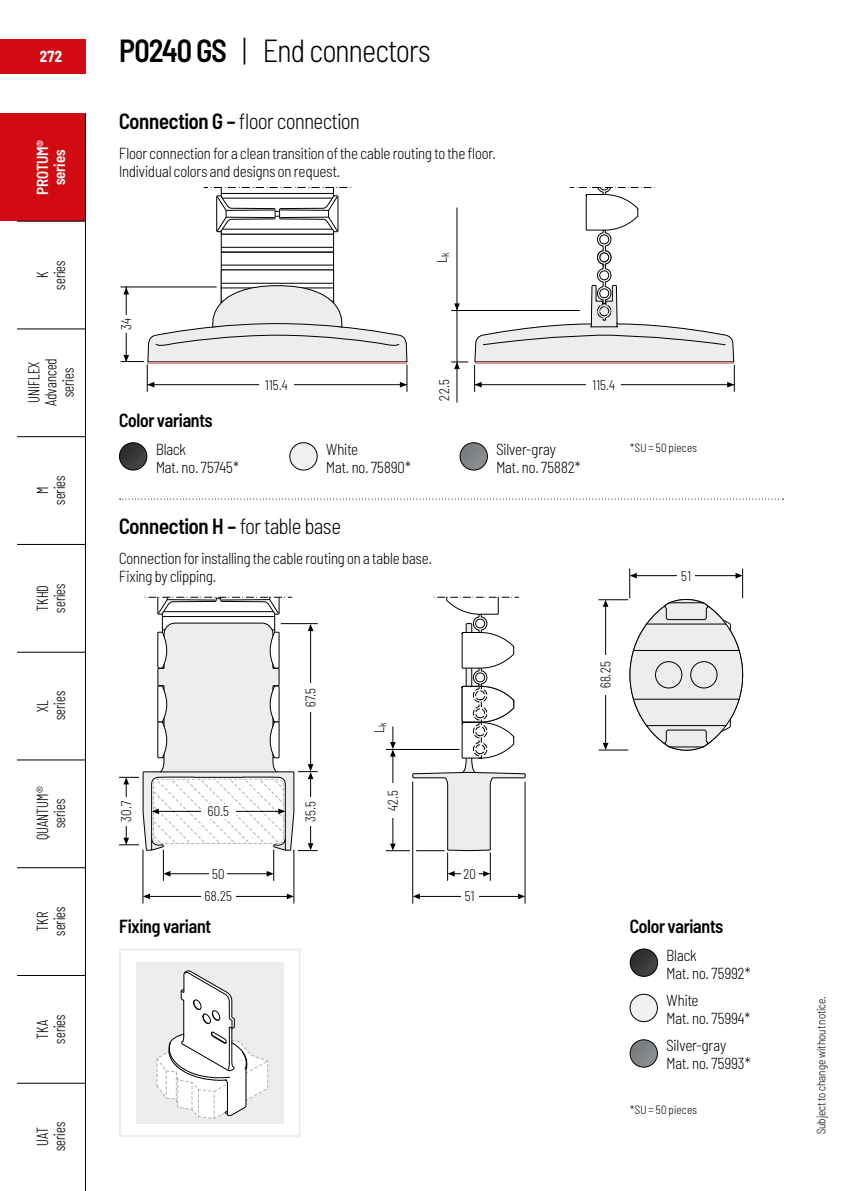
<style>
.page{position:relative;width:851px;height:1191px;background:#fff}
.page>*{position:absolute;margin:0;border:0;box-sizing:border-box;transform-origin:0 0}
.t1{font:300 semi-condensed 32px "Barlow";letter-spacing:-.02em;color:#000;scale:.95 1}
.t2{font:300 semi-condensed 22px "Barlow";letter-spacing:-.015em;color:#000;scale:.95 1}
.t3{font:600 semi-condensed 22px "Barlow";letter-spacing:-.01em;color:#000;scale:.95 1}
.t4{font:600 semi-condensed 19px "Barlow";letter-spacing:-.015em;color:#000;scale:.95 1}
.t5{font:300 semi-condensed 16px/18px "Barlow";letter-spacing:-.005em;color:#000;scale:.95 1}
.t6{font:300 16px/17px "Barlow Condensed";letter-spacing:.01em;color:#000;text-align:center;scale:.95 1}
.t7{font:600 semi-condensed 16px/17px "Barlow";letter-spacing:-.01em;color:#fff;text-align:center;scale:.95 1}
.t8{font:700 semi-condensed 16px "Barlow";color:#fff;scale:.95 1}
.t9{font:300 semi-condensed 14px "Barlow";letter-spacing:.015em;color:#000;scale:.95 1}
.t10{font:300 semi-condensed 12px "Barlow";letter-spacing:.005em;color:#000;scale:.95 1}
.s1{font-weight:600}
.s2{font-weight:300}
</style>
<div class="page">
<div style="left:0;top:113px;width:85px;height:108px;background:#d20a11"></div>
<hr style="left:412px;top:781px;width:1px;height:122px;background:#000">
<hr style="left:742px;top:568px;width:1px;height:30px;background:#000">
<hr style="left:524px;top:781px;width:1px;height:122px;background:#000">
<hr style="left:629px;top:568px;width:1px;height:30px;background:#000">
<hr style="left:415px;top:896px;width:107px;height:1px;background:#000">
<hr style="left:632px;top:575px;width:108px;height:1px;background:#000">
<svg style="left:518px;top:893px;width:7px;height:6px"></svg>
<svg style="left:629px;top:573px;width:7px;height:5px"></svg>
<svg style="left:412px;top:893px;width:8px;height:6px"></svg>
<svg style="left:735px;top:573px;width:7px;height:5px"></svg>
<hr style="left:598px;top:599px;width:30px;height:1px;background:#000">
<hr style="left:598px;top:749px;width:30px;height:1px;background:#000">
<hr style="left:605px;top:604px;width:1px;height:142px;background:#000">
<svg style="left:602px;top:743px;width:6px;height:7px"></svg>
<svg style="left:602px;top:600px;width:6px;height:7px"></svg>
<svg style="left:629px;top:598px;width:114px;height:153px"></svg>
<div style="left:655px;top:661px;width:27px;height:27px;border:1px solid #000;border-radius:50%"></div>
<div style="left:690px;top:661px;width:27px;height:27px;border:1px solid #000;border-radius:50%"></div>
<div style="left:119px;top:948px;width:181px;height:189px;background:#fff;border:2px solid #ededed"></div>
<div style="left:136px;top:962px;width:147px;height:161px;background:#ededed"></div>
<svg style="left:156px;top:970px;width:113px;height:149px"></svg>
<img style="left:630px;top:1039px;width:27px;height:28px;border-radius:14px">
<div style="left:629px;top:1039px;width:28px;height:28px;border:1px solid #000;border-radius:50%"></div>
<img style="left:630px;top:949px;width:27px;height:27px;border-radius:14px">
<div style="left:629px;top:948px;width:28px;height:28px;border:1px solid #000;border-radius:50%"></div>
<img style="left:631px;top:994px;width:26px;height:27px">
<div style="left:629px;top:994px;width:28px;height:28px;border:1px solid #000;border-radius:50%"></div>
<hr style="left:143px;top:849px;width:1px;height:54px;background:#000">
<hr style="left:163px;top:849px;width:1px;height:32px;background:#000">
<hr style="left:293px;top:849px;width:1px;height:54px;background:#000">
<hr style="left:273px;top:849px;width:1px;height:32px;background:#000">
<hr style="left:145px;top:896px;width:147px;height:1px;background:#000">
<hr style="left:167px;top:873px;width:102px;height:1px;background:#000">
<svg style="left:287px;top:893px;width:7px;height:6px"></svg>
<svg style="left:266px;top:871px;width:8px;height:5px"></svg>
<svg style="left:143px;top:893px;width:7px;height:6px"></svg>
<svg style="left:163px;top:871px;width:7px;height:5px"></svg>
<svg style="left:119px;top:597px;width:198px;height:255px"></svg>
<svg style="left:120px;top:498px;width:663px;height:1px"></svg>
<svg style="left:386px;top:597px;width:140px;height:284px"></svg>
<hr style="left:221px;top:247px;width:112px;height:1px;background:#000">
<hr style="left:221px;top:252px;width:112px;height:1px;background:#000">
<hr style="left:221px;top:265px;width:112px;height:1px;background:#000">
<hr style="left:221px;top:251px;width:112px;height:1px;background:#000">
<hr style="left:451px;top:310px;width:128px;height:1px;background:#000">
<hr style="left:456px;top:311px;width:1px;height:51px;background:#000">
<hr style="left:456px;top:362px;width:1px;height:41px;background:#000">
<hr style="left:456px;top:208px;width:1px;height:102px;background:#000">
<svg style="left:451px;top:361px;width:17px;height:8px"></svg>
<svg style="left:454px;top:303px;width:5px;height:7px"></svg>
<svg style="left:474px;top:187px;width:260px;height:205px"></svg>
<svg style="left:204px;top:187px;width:147px;height:47px"></svg>
<svg style="left:120px;top:281px;width:288px;height:111px"></svg>
<img style="left:460px;top:443px;width:27px;height:27px;border-radius:14px">
<div style="left:459px;top:442px;width:28px;height:28px;border:1px solid #000;border-radius:50%"></div>
<img style="left:119px;top:443px;width:28px;height:27px;border-radius:14px">
<div style="left:119px;top:442px;width:28px;height:28px;border:1px solid #000;border-radius:50%"></div>
<img style="left:290px;top:443px;width:27px;height:27px">
<div style="left:289px;top:442px;width:28px;height:28px;border:1px solid #000;border-radius:50%"></div>
<div style="left:0;top:40px;width:85px;height:34px;background:#d20a11"></div>
<hr style="left:17px;top:328px;width:68px;height:1px;background:#000">
<hr style="left:17px;top:436px;width:68px;height:1px;background:#000">
<hr style="left:17px;top:544px;width:68px;height:1px;background:#000">
<hr style="left:17px;top:652px;width:68px;height:1px;background:#000">
<hr style="left:17px;top:759px;width:68px;height:1px;background:#000">
<hr style="left:17px;top:867px;width:68px;height:1px;background:#000">
<hr style="left:17px;top:975px;width:68px;height:1px;background:#000">
<hr style="left:17px;top:1082px;width:68px;height:1px;background:#000">
<hr style="left:17px;top:221px;width:68px;height:1px;background:#000">
<hr style="left:85px;top:113px;width:1px;height:1078px;background:#000">
<div style="left:119px;top:315px;width:14px;height:17px;background:#fff"></div>
<div style="left:586px;top:377px;width:34px;height:15px;background:#fff"></div>
<div style="left:259px;top:377px;width:34px;height:15px;background:#fff"></div>
<div style="left:461px;top:889px;width:17px;height:14px;background:#fff"></div>
<div style="left:461px;top:866px;width:17px;height:15px;background:#fff"></div>
<div style="left:677px;top:568px;width:17px;height:15px;background:#fff"></div>
<div style="left:598px;top:655px;width:14px;height:39px;background:#fff"></div>
<div style="left:201px;top:889px;width:34px;height:14px;background:#fff"></div>
<div style="left:210px;top:866px;width:17px;height:15px;background:#fff"></div>
<div style="left:303px;top:797px;width:14px;height:28px;background:#fff"></div>
<div style="left:303px;top:683px;width:14px;height:29px;background:#fff"></div>
<div style="left:201px;top:804px;width:34px;height:14px;background:#fff"></div>
<div style="left:119px;top:797px;width:14px;height:28px;background:#fff"></div>
<div style="left:386px;top:783px;width:14px;height:34px;background:#fff"></div>
<p class="t8" style="left:40px;top:45px;width:25px">272</p>
<p class="t7" style="left:33px;top:195px;width:60px;rotate:-90deg">PROTUM® series</p>
<p class="t6" style="left:33px;top:290px;width:32px;rotate:-90deg">K series</p>
<p class="t6" style="left:24px;top:406px;width:52px;rotate:-90deg">UNIFLEX<br>Advanced series</p>
<p class="t6" style="left:33px;top:505px;width:32px;rotate:-90deg">M series</p>
<p class="t6" style="left:33px;top:612px;width:32px;text-align:left;rotate:-90deg">TKHD series</p>
<p class="t6" style="left:33px;top:720px;width:32px;rotate:-90deg">XL series</p>
<p class="t6" style="left:33px;top:840px;width:58px;rotate:-90deg">QUANTUM® series</p>
<p class="t6" style="left:33px;top:936px;width:32px;rotate:-90deg">TKR series</p>
<p class="t6" style="left:33px;top:1043px;width:32px;rotate:-90deg">TKA series</p>
<p class="t6" style="left:33px;top:1151px;width:32px;rotate:-90deg">UAT series</p>
<h1 class="t1" style="left:119px;top:28px;width:329px"><span class="s1">P0240 GS</span> | End connectors</h1>
<h2 class="t2" style="left:119px;top:105px;width:255px"><span class="s1">Connection G –</span> floor connection</h2>
<p class="t5" style="left:119px;top:143px;width:398px">Floor connection for a clean transition of the cable routing to the floor.<br>Individual colors and designs on request.</p>
<p class="t9" style="left:116px;top:330px;width:14px;rotate:-90deg">34</p>
<p class="t9" style="left:432px;top:263px;width:13px;rotate:-90deg">L<sub>k</sub></p>
<p class="t9" style="left:265px;top:374px;width:25px">115.4</p>
<p class="t9" style="left:592px;top:374px;width:25px">115.4</p>
<p class="t9" style="left:434px;top:400px;width:24px;rotate:-90deg">22.5</p>
<p class="t4" style="left:119px;top:407px;width:100px">Color variants</p>
<p class="t5" style="left:156px;top:438px;width:89px">Black<br>Mat. no. 75745*</p>
<p class="t5" style="left:326px;top:438px;width:91px">White<br>Mat. no. 75890*</p>
<p class="t5" style="left:496px;top:438px;width:91px">Silver-gray<br>Mat. no. 75882*</p>
<p class="t10" style="left:629px;top:439px;width:72px">*SU = 50 pieces</p>
<h2 class="t3" style="left:119px;top:510px;width:235px">Connection H – <span class="s2">for table base</span></h2>
<p class="t5" style="left:119px;top:548px;width:331px">Connection for installing the cable routing on a table base.<br>Fixing by clipping.</p>
<p class="t9" style="left:300px;top:707px;width:22px;rotate:-90deg">67.5</p>
<p class="t9" style="left:369px;top:733px;width:13px;rotate:-90deg">L<sub>k</sub></p>
<p class="t9" style="left:116px;top:821px;width:23px;rotate:-90deg">30.7</p>
<p class="t9" style="left:208px;top:801px;width:24px">60.5</p>
<p class="t9" style="left:300px;top:821px;width:23px;rotate:-90deg">35.5</p>
<p class="t9" style="left:382px;top:810px;width:24px;rotate:-90deg">42.5</p>
<p class="t9" style="left:212px;top:863px;width:15px">50</p>
<p class="t9" style="left:463px;top:863px;width:15px">20</p>
<p class="t9" style="left:205px;top:886px;width:30px">68.25</p>
<p class="t9" style="left:464px;top:886px;width:12px">51</p>
<p class="t4" style="left:119px;top:913px;width:98px">Fixing variant</p>
<p class="t9" style="left:595px;top:688px;width:30px;rotate:-90deg">68.25</p>
<p class="t9" style="left:681px;top:565px;width:12px">51</p>
<p class="t4" style="left:629px;top:913px;width:100px">Color variants</p>
<p class="t5" style="left:666px;top:944px;width:90px">Black<br>Mat. no. 75992*</p>
<p class="t5" style="left:666px;top:990px;width:90px">White<br>Mat. no. 75994*</p>
<p class="t5" style="left:666px;top:1035px;width:90px">Silver-gray<br>Mat. no. 75993*</p>
<p class="t10" style="left:629px;top:1101px;width:72px">*SU = 50 pieces</p>
<p class="t10" style="left:812px;top:1134px;width:147px;rotate:-90deg">Subject to change without notice.</p>
</div>
